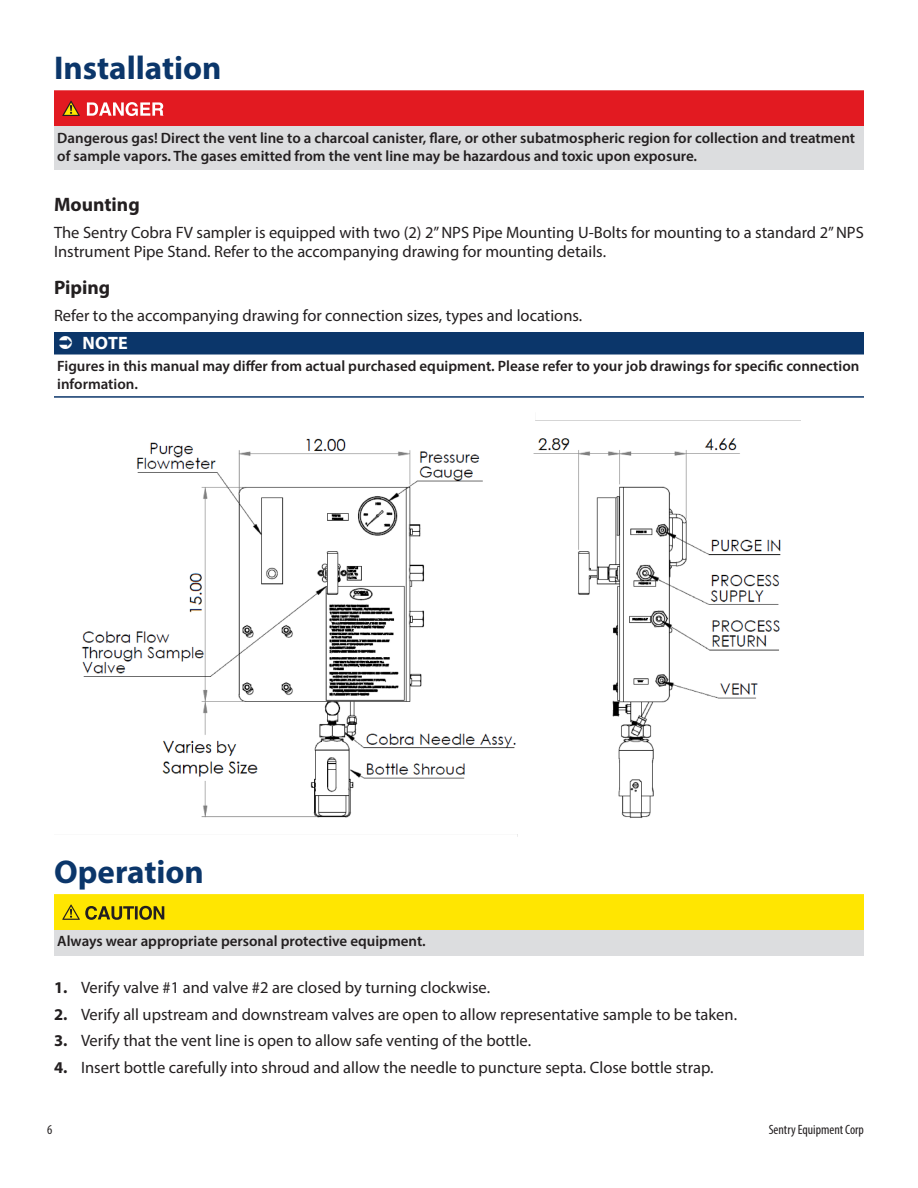
<style>
.page{position:relative;width:918px;height:1188px;background:#fff}
.page>*{position:absolute;margin:0;border:0;box-sizing:border-box;transform-origin:0 0}
.b_-_Heading_1{font:700 33px "Myriad Pro";color:#0b366a}
.a_-_Body__Normal{font:700 33px "Myriad Pro";color:#0b366a}
.b_-_Heading_3{font:700 19.5px "Myriad Pro";color:#231f20}
.t1{font:700 18px "Myriad Pro";color:#fff}
.a_-_Body__Normal-2{font:16.5px/19.8px "Myriad Pro";color:#231f20}
.c_-_Danger_Warning_C{font:600 15px/18px "Myriad Pro";color:#231f20}
.a_-_Note__Body-_Last{font:600 15px/18px "Myriad Pro";color:#231f20}
.t2{font:condensed 13.5px "Myriad Pro";color:#231f20}
.s1{font-weight:700}
</style>
<div class="page">
<div style="left:54px;top:90px;width:810px;height:38px;background:#e21a21"></div>
<div style="left:54px;top:126px;width:810px;height:44px;background:#dcdddf"></div>
<div style="left:54px;top:332px;width:810px;height:23px;background:#0b366a"></div>
<hr style="left:54px;top:396px;width:810px;height:2px;background:#0b366a">
<div style="left:54px;top:894px;width:810px;height:38px;background:#ffe601"></div>
<div style="left:54px;top:930px;width:810px;height:26px;background:#dcdddf"></div>
<svg style="left:62px;top:101px;width:18px;height:15px"></svg>
<svg style="left:87px;top:102px;width:76px;height:14px"></svg>
<img style="left:81px;top:420px;width:719px;height:416px">
<svg style="left:62px;top:905px;width:102px;height:15px"></svg>
<p class="b_-_Heading_1" style="left:54px;top:46px;width:169px">Installation</p>
<p class="c_-_Danger_Warning_C" style="left:57px;top:128px;width:799px">Dangerous gas! Direct the vent line to a charcoal canister, flare, or other subatmospheric region for collection and treatment of sample vapors. The gases emitted from the vent line may be hazardous and toxic upon exposure.</p>
<p class="b_-_Heading_3" style="left:54px;top:192px;width:87px">Mounting</p>
<p class="a_-_Body__Normal-2" style="left:54px;top:222px;width:811px">The Sentry Cobra FV sampler is equipped with two (2) 2” NPS Pipe Mounting U-Bolts for mounting to a standard 2” NPS<br>Instrument Pipe Stand. Refer to the accompanying drawing for mounting details.</p>
<p class="b_-_Heading_3" style="left:54px;top:275px;width:58px">Piping</p>
<p class="a_-_Body__Normal-2" style="left:54px;top:305px;width:530px">Refer to the accompanying drawing for connection sizes, types and locations.</p>
<p class="t1" style="left:82px;top:331px;width:47px">NOTE</p>
<p class="a_-_Note__Body-_Last" style="left:57px;top:357px;width:804px">Figures in this manual may differ from actual purchased equipment. Please refer to your job drawings for specific connection information.</p>
<p class="a_-_Body__Normal" style="left:54px;top:850px;width:151px">Operation</p>
<p class="c_-_Danger_Warning_C" style="left:57px;top:932px;width:370px">Always wear appropriate personal protective equipment.</p>
<p class="a_-_Body__Normal-2" style="left:54px;top:977px;width:438px"><span class="s1">1.</span> Verify valve #1 and valve #2 are closed by turning clockwise.</p>
<p class="a_-_Body__Normal-2" style="left:54px;top:1004px;width:685px"><span class="s1">2.</span> Verify all upstream and downstream valves are open to allow representative sample to be taken.</p>
<p class="a_-_Body__Normal-2" style="left:54px;top:1031px;width:479px"><span class="s1">3.</span> Verify that the vent line is open to allow safe venting of the bottle.</p>
<p class="a_-_Body__Normal-2" style="left:54px;top:1057px;width:661px"><span class="s1">4.</span> Insert bottle carefully into shroud and allow the needle to puncture septa. Close bottle strap.</p>
<p class="t2" style="left:47px;top:1122px;width:7px">6</p>
<p class="t2" style="left:769px;top:1122px;width:97px">Sentry Equipment Corp</p>
</div>
